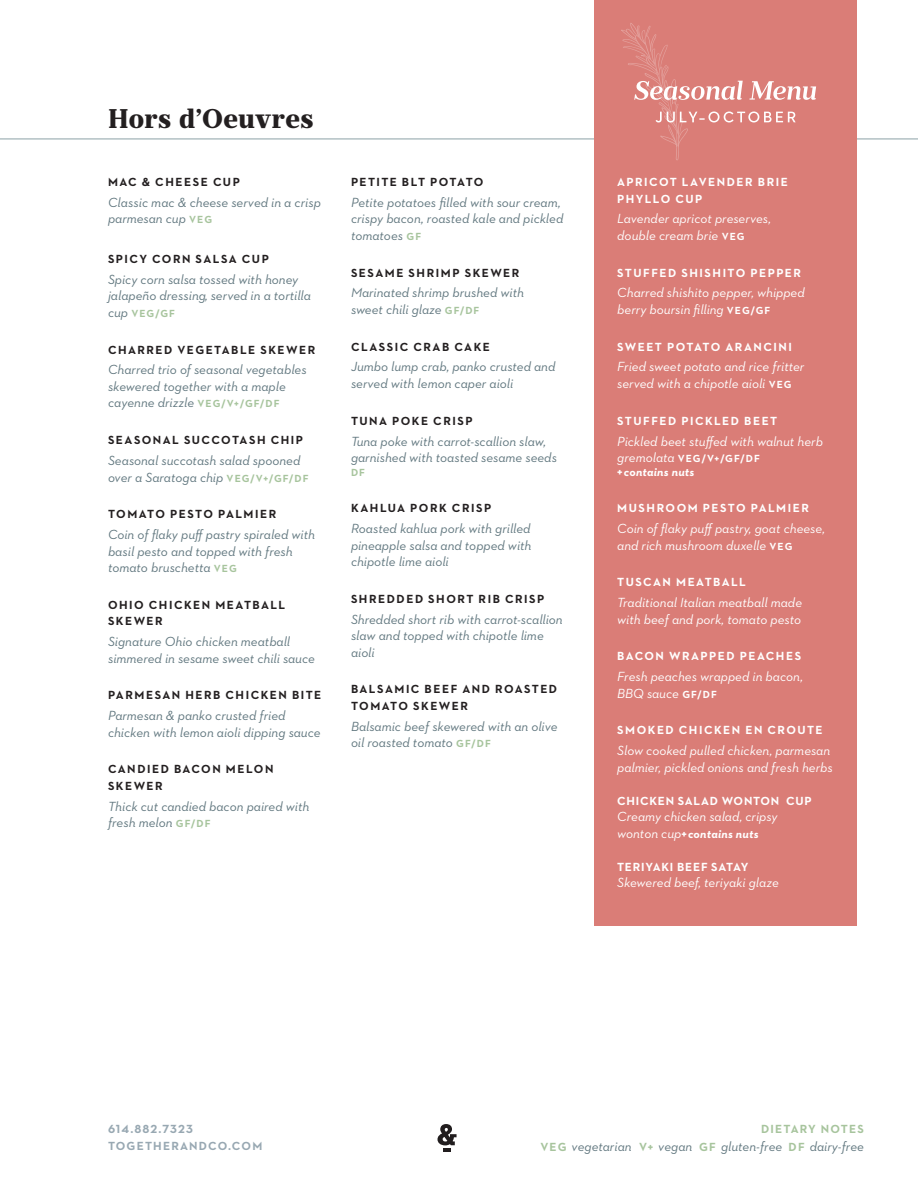
<style>
.page{position:relative;width:918px;height:1188px;background:#fff}
.page>*{position:absolute;margin:0;border:0;box-sizing:border-box;transform-origin:0 0}
.Paragraph_Style_1{font:800 27px "Prumo Text";letter-spacing:.015em;color:#231f20}
.Paragraph_Style_1-2{font:italic 13.5px/16.5px "Neutraface 2 Text";color:#61777f}
.Paragraph_Style_1-3{font:italic 13.5px/16.5px "Neutraface 2 Text";color:#fff}
.Paragraph_Style_2{font:700 12px/16.5px "Neutraface 2 Text";letter-spacing:.12em;color:#231f20}
.Paragraph_Style_2-2{font:700 12px/16.5px "Neutraface 2 Text";letter-spacing:.12em;color:#fff}
.Paragraph_Style_1-4{font:700 12px "Neutraface 2 Text";letter-spacing:.06em;color:#fff}
.Paragraph_Style_1-5{font:italic 700 12px "Neutraface 2 Text";letter-spacing:.02em;color:#fff}
.t1{font:700 12px/16.5px "Neutraface 2 Text";letter-spacing:.1em;color:#98a8b2}
.t2{font:700 12px "Neutraface 2 Text";letter-spacing:.1em;color:#a7c49d}
.Paragraph_Style_1-6{font:700 10.5px "Neutraface 2 Text";letter-spacing:.1em;color:#fff}
.Paragraph_Style_1-7{font:700 10.5px "Neutraface 2 Text";letter-spacing:.1em;color:#a7c49d}
.s1{font-weight:700;font-style:normal;font-size:10.5px;color:#a7c49d}
.s2{font-weight:400;font-style:italic;font-size:13.5px;color:#61777f}
.s3{font-weight:700;font-style:normal;font-size:10.5px}
.s4{font-weight:400;font-style:italic;font-size:13.5px}
.s5{font-style:normal}
.s6{font-weight:400;font-size:13.5px}
.s7{font-weight:700;font-style:normal;font-size:12px;color:#a7c49d}
</style>
<div class="page">
<svg style="left:438px;top:1124px;width:19px;height:27px"></svg>
<hr style="left:0;top:138px;width:918px;height:2px;background:#b2c1c4">
<div style="left:594px;top:0;width:262px;height:926px;background:#da7d77"></div>
<svg style="left:621px;top:23px;width:195px;height:137px"></svg>
<p class="Paragraph_Style_1" style="left:108px;top:102px;width:207px">Hors d’Oeuvres</p>
<p class="Paragraph_Style_2" style="left:108px;top:174px;width:134px">MAC &amp; CHEESE CUP</p>
<p class="Paragraph_Style_1-2" style="left:108px;top:194px;width:215px">Classic mac &amp; cheese served in a crisp parmesan cup <span class="s1">VEG</span></p>
<p class="Paragraph_Style_2" style="left:108px;top:251px;width:162px">SPICY CORN SALSA CUP</p>
<p class="Paragraph_Style_1-2" style="left:108px;top:271px;width:205px">Spicy corn salsa tossed with honey jalapeño dressing, served in a tortilla</p>
<p class="Paragraph_Style_1-7" style="left:108px;top:307px;width:69px"><span class="s2">cup</span> VEG/GF</p>
<p class="Paragraph_Style_2" style="left:108px;top:341px;width:209px">CHARRED VEGETABLE SKEWER</p>
<p class="Paragraph_Style_1-2" style="left:108px;top:361px;width:200px">Charred trio of seasonal vegetables skewered together with a maple cayenne drizzle <span class="s1">VEG/V+/GF/DF</span></p>
<p class="Paragraph_Style_2" style="left:108px;top:432px;width:197px">SEASONAL SUCCOTASH CHIP</p>
<p class="Paragraph_Style_1-2" style="left:108px;top:452px;width:202px">Seasonal succotash salad spooned over a Saratoga chip <span class="s1">VEG/V+/GF/DF</span></p>
<p class="Paragraph_Style_2" style="left:108px;top:506px;width:170px">TOMATO PESTO PALMIER</p>
<p class="Paragraph_Style_1-2" style="left:108px;top:526px;width:209px">Coin of flaky puff pastry spiraled with basil pesto and topped with fresh tomato bruschetta <span class="s1">VEG</span></p>
<p class="Paragraph_Style_2" style="left:108px;top:596px;width:179px">OHIO CHICKEN MEATBALL<br>SKEWER</p>
<p class="Paragraph_Style_1-2" style="left:108px;top:633px;width:209px">Signature Ohio chicken meatball simmered in sesame sweet chili sauce</p>
<p class="Paragraph_Style_2" style="left:108px;top:687px;width:215px">PARMESAN HERB CHICKEN BITE</p>
<p class="Paragraph_Style_1-2" style="left:108px;top:707px;width:214px">Parmesan &amp; panko crusted fried chicken with lemon aioli dipping sauce</p>
<p class="Paragraph_Style_2" style="left:108px;top:761px;width:167px">CANDIED BACON MELON<br>SKEWER</p>
<p class="Paragraph_Style_1-2" style="left:108px;top:798px;width:203px">Thick cut candied bacon paired with fresh melon <span class="s1">GF/DF</span></p>
<p class="Paragraph_Style_2" style="left:351px;top:174px;width:134px">PETITE BLT POTATO</p>
<p class="Paragraph_Style_1-2" style="left:351px;top:194px;width:214px">Petite potatoes filled with sour cream, crispy bacon, roasted kale and pickled tomatoes <span class="s1">GF</span></p>
<p class="Paragraph_Style_2" style="left:351px;top:264px;width:170px">SESAME SHRIMP SKEWER</p>
<p class="Paragraph_Style_1-2" style="left:351px;top:284px;width:175px">Marinated shrimp brushed with sweet chili glaze <span class="s1">GF/DF</span></p>
<p class="Paragraph_Style_2" style="left:351px;top:338px;width:140px">CLASSIC CRAB CAKE</p>
<p class="Paragraph_Style_1-2" style="left:351px;top:358px;width:206px">Jumbo lump crab, panko crusted and served with lemon caper aioli</p>
<p class="Paragraph_Style_2" style="left:351px;top:412px;width:123px">TUNA POKE CRISP</p>
<p class="Paragraph_Style_1-2" style="left:351px;top:433px;width:208px">Tuna poke with carrot-scallion slaw, garnished with toasted sesame seeds</p>
<p class="Paragraph_Style_1-7" style="left:351px;top:465px;width:16px">DF</p>
<p class="Paragraph_Style_2" style="left:351px;top:500px;width:142px">KAHLUA PORK CRISP</p>
<p class="Paragraph_Style_1-2" style="left:351px;top:520px;width:182px;text-align:justify">Roasted kahlua pork with grilled pineapple salsa and topped with chipotle lime aioli</p>
<p class="Paragraph_Style_2" style="left:351px;top:590px;width:195px">SHREDDED SHORT RIB CRISP</p>
<p class="Paragraph_Style_1-2" style="left:351px;top:611px;width:213px">Shredded short rib with carrot-scallion slaw and topped with chipotle lime aioli</p>
<p class="Paragraph_Style_2" style="left:351px;top:681px;width:208px">BALSAMIC BEEF AND ROASTED<br>TOMATO SKEWER</p>
<p class="Paragraph_Style_1-2" style="left:351px;top:718px;width:208px">Balsamic beef skewered with an olive oil roasted tomato <span class="s1">GF/DF</span></p>
<p class="Paragraph_Style_2-2" style="left:617px;top:174px;width:172px">APRICOT LAVENDER BRIE<br>PHYLLO CUP</p>
<p class="Paragraph_Style_1-3" style="left:617px;top:210px;width:155px">Lavender apricot preserves, double cream brie <span class="s3">VEG</span></p>
<p class="Paragraph_Style_2-2" style="left:617px;top:264px;width:185px">STUFFED SHISHITO PEPPER</p>
<p class="Paragraph_Style_1-3" style="left:617px;top:284px;width:189px">Charred shishito pepper, whipped berry boursin filling <span class="s3">VEG/GF</span></p>
<p class="Paragraph_Style_2-2" style="left:617px;top:338px;width:176px">SWEET POTATO ARANCINI</p>
<p class="Paragraph_Style_1-3" style="left:617px;top:358px;width:189px">Fried sweet potato and rice fritter served with a chipotle aioli <span class="s3">VEG</span></p>
<p class="Paragraph_Style_2-2" style="left:617px;top:412px;width:162px">STUFFED PICKLED BEET</p>
<p class="Paragraph_Style_1-3" style="left:617px;top:433px;width:207px">Pickled beet stuffed with walnut herb</p>
<p class="Paragraph_Style_1-6" style="left:617px;top:452px;width:144px"><span class="s4">gremolata</span> VEG/V+/GF/DF</p>
<p class="Paragraph_Style_1-5" style="left:617px;top:464px;width:79px"><span class="s5">+</span>contains nuts</p>
<p class="Paragraph_Style_2-2" style="left:617px;top:500px;width:193px">MUSHROOM PESTO PALMIER</p>
<p class="Paragraph_Style_1-3" style="left:617px;top:520px;width:209px">Coin of flaky puff pastry, goat cheese, and rich mushroom duxelle <span class="s3">VEG</span></p>
<p class="Paragraph_Style_2-2" style="left:617px;top:574px;width:130px">TUSCAN MEATBALL</p>
<p class="Paragraph_Style_1-3" style="left:617px;top:594px;width:187px">Traditional Italian meatball made with beef and pork, tomato pesto</p>
<p class="Paragraph_Style_2-2" style="left:617px;top:648px;width:186px">BACON WRAPPED PEACHES</p>
<p class="Paragraph_Style_1-3" style="left:617px;top:668px;width:187px">Fresh peaches wrapped in bacon,<br>BBQ sauce <span class="s3">GF/DF</span></p>
<p class="Paragraph_Style_2-2" style="left:617px;top:722px;width:207px">SMOKED CHICKEN EN CROUTE</p>
<p class="Paragraph_Style_1-3" style="left:617px;top:742px;width:217px">Slow cooked pulled chicken, parmesan palmier, pickled onions and fresh herbs</p>
<p class="Paragraph_Style_1-4" style="left:617px;top:793px;width:196px">CHICKEN SALAD WONTON CUP</p>
<p class="Paragraph_Style_1-3" style="left:617px;top:808px;width:162px">Creamy chicken salad, cripsy</p>
<p class="Paragraph_Style_1-5" style="left:617px;top:826px;width:143px"><span class="s6">wonton cup</span><span class="s5">+</span>contains nuts</p>
<p class="Paragraph_Style_1-4" style="left:617px;top:859px;width:133px">TERIYAKI BEEF SATAY</p>
<p class="Paragraph_Style_1-3" style="left:617px;top:874px;width:163px">Skewered beef, teriyaki glaze</p>
<p class="t1" style="left:108px;top:1121px;width:156px">614.882.7323<br>TOGETHERANDCO.COM</p>
<p class="t2" style="left:761px;top:1122px;width:104px">DIETARY NOTES</p>
<p class="Paragraph_Style_1-2" style="left:540px;top:1138px;width:325px"><span class="s7">VEG</span> vegetarian <span class="s7">V+</span> vegan <span class="s7">GF</span> gluten-free <span class="s7">DF</span> dairy-free</p>
</div>
